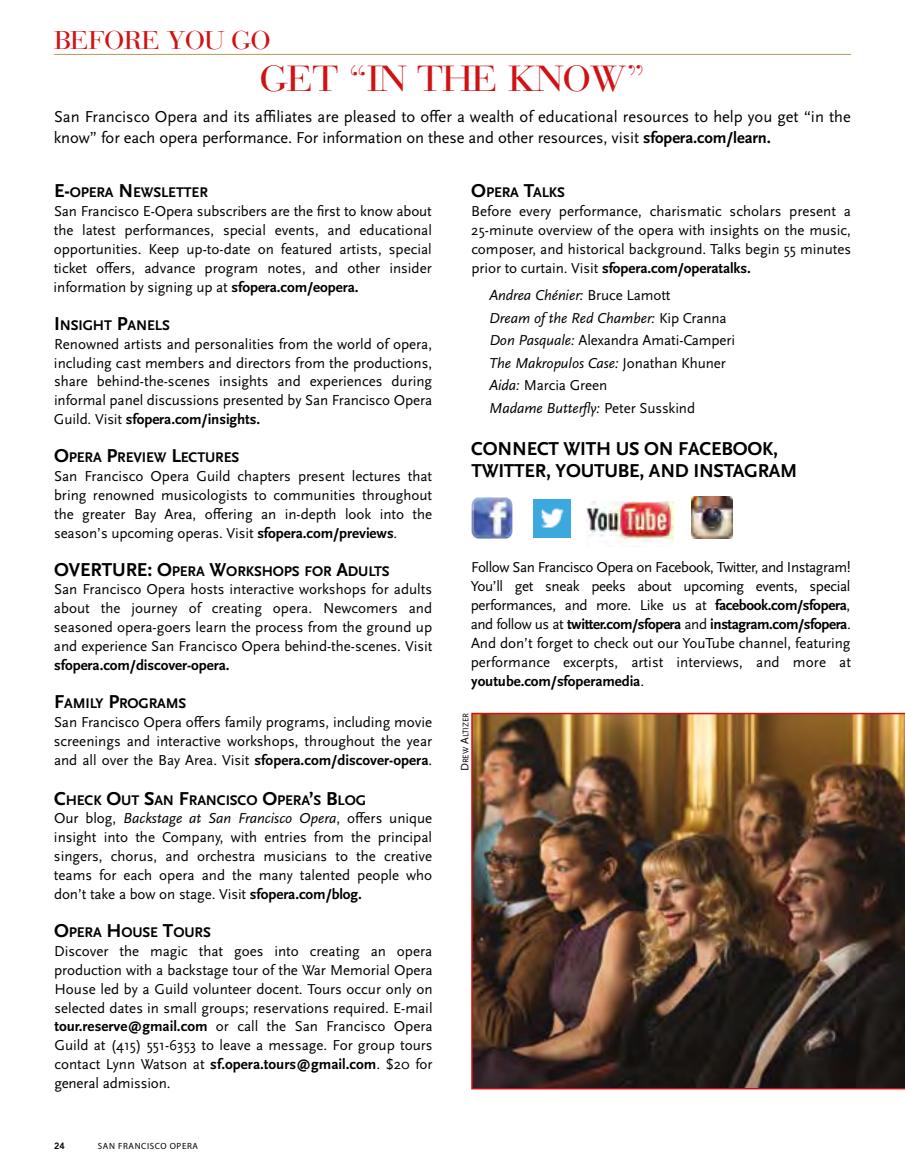
<style>
.page{position:relative;width:905px;height:1175px;background:#fff}
.page>*{position:absolute;margin:0;border:0;box-sizing:border-box;transform-origin:0 0}
.t1{font:36px "Bauer Bodoni";letter-spacing:-.035em;color:#d11214;scale:1.1 1}
.t2{font:25.5px "Bauer Bodoni";letter-spacing:-.035em;color:#d11214;scale:1.1 1}
.t3{font:700 19.5px/22.5px "Scala Sans Pro";letter-spacing:-.01em;color:#000}
.t4{font:16.5px/21px "Scala Sans Pro";color:#000}
.t5{font:15px/18.9px "Scala Sans Pro";color:#000;text-align:justify}
.t6{font:italic 15px/22.5px "Scala Sans Pro";letter-spacing:-.005em;color:#000}
.t7{font:700 15px "Scala Sans Pro";letter-spacing:-.005em;color:#000}
.t8{font:700 14.7px "Scala Sans Pro";letter-spacing:-.01em;color:#000}
.t9{font:9px "Myriad Pro";letter-spacing:.07em;color:#000}
.t10{font:800 9px "Avenir";color:#000}
.t11{font:8.4px "Scala Sans Pro";letter-spacing:-.01em;color:#000}
.s1{font-weight:700}
.s2{font-size:19.5px}
.s3{font-style:italic}
.s4{font-style:normal}
.s5{font-size:11.25px}
</style>
<div class="page">
<hr style="left:54px;top:54px;width:797px;height:1px;background:#b59952">
<img style="left:471px;top:497px;width:41px;height:42px">
<img style="left:533px;top:499px;width:38px;height:38px">
<img style="left:586px;top:501px;width:87px;height:46px">
<img style="left:471px;top:712px;width:433px;height:377px">
<img style="left:691px;top:496px;width:42px;height:42px">
<h2 class="t2" style="left:54px;top:25px;width:199px">BEFORE YOU GO</h2>
<h1 class="t1" style="left:259px;top:57px;width:352px">GET “IN THE KNOW”</h1>
<p class="t4" style="left:54px;top:106px;width:798px">San Francisco Opera and its affiliates are pleased to offer a wealth of educational resources to help you get “in the know” for each opera performance. For information on these and other resources, visit <span class="s1">sfopera.com/learn.</span></p>
<p class="t8" style="left:54px;top:184px;width:155px"><span class="s2">E-</span>OPERA <span class="s2">N</span>EWSLETTER</p>
<p class="t5" style="left:54px;top:202px;width:380px">San Francisco e-Opera subscribers are the first to know about the latest performances, special events, and educational opportunities. Keep up-to-date on featured artists, special ticket offers, advance program notes, and other insider information by signing up at <span class="s1">sfopera.com/eopera.</span></p>
<p class="t8" style="left:54px;top:316px;width:117px"><span class="s2">I</span>NSIGHT <span class="s2">P</span>ANELS</p>
<p class="t5" style="left:54px;top:334px;width:380px">renowned artists and personalities from the world of opera, including cast members and directors from the productions, share behind-the-scenes insights and experiences during informal panel discussions presented by San Francisco Opera Guild. Visit <span class="s1">sfopera.com/insights.</span></p>
<p class="t8" style="left:54px;top:448px;width:187px"><span class="s2">O</span>PERA <span class="s2">P</span>REVIEW <span class="s2">L</span>ECTURES</p>
<p class="t5" style="left:54px;top:466px;width:380px">San Francisco Opera Guild chapters present lectures that bring renowned musicologists to communities throughout the greater Bay Area, offering an in-depth look into the season’s upcoming operas. Visit <span class="s1">sfopera.com/previews</span>.</p>
<p class="t8" style="left:54px;top:562px;width:337px"><span class="s2">OVERTURE: O</span>PERA <span class="s2">W</span>ORKSHOPS FOR <span class="s2">A</span>DULTS</p>
<p class="t5" style="left:54px;top:580px;width:380px">San Francisco Opera hosts interactive workshops for adults about the journey of creating opera. Newcomers and seasoned opera-goers learn the process from the ground up and experience San Francisco Opera behind-the-scenes. Visit</p>
<p class="t7" style="left:54px;top:656px;width:177px">sfopera.com/discover-opera.</p>
<p class="t8" style="left:54px;top:694px;width:134px"><span class="s2">F</span>AMILY <span class="s2">P</span>ROGRAMS</p>
<p class="t5" style="left:54px;top:712px;width:380px">San Francisco Opera offers family programs, including movie screenings and interactive workshops, throughout the year and all over the Bay Area. Visit <span class="s1">sfopera.com/discover-opera</span>.</p>
<p class="t8" style="left:54px;top:791px;width:313px"><span class="s2">C</span>HECK <span class="s2">O</span>UT <span class="s2">S</span>AN <span class="s2">F</span>RANCISCO <span class="s2">O</span>PERA<span class="s2">’</span>S <span class="s2">B</span>LOG</p>
<p class="t5" style="left:54px;top:809px;width:380px">Our blog, <span class="s3">Backstage at San Francisco Opera</span>, offers unique insight into the Company, with entries from the principal singers, chorus, and orchestra musicians to the creative teams for each opera and the many talented people who don’t take a bow on stage. Visit <span class="s1">sfopera.com/blog.</span></p>
<p class="t8" style="left:54px;top:923px;width:158px"><span class="s2">O</span>PERA <span class="s2">H</span>OUSE <span class="s2">T</span>OURS</p>
<p class="t5" style="left:54px;top:941px;width:380px">Discover the magic that goes into creating an opera production with a backstage tour of the war Memorial Opera House led by a Guild volunteer docent. tours occur only on selected dates in small groups; reservations required. e-mail <span class="s1">tour.reserve@gmail.com</span> or call the San Francisco Opera Guild at (415) 551-6353 to leave a message. For group tours contact lynn watson at <span class="s1">sf.opera.tours@gmail.com</span>. $20 for general admission.</p>
<p class="t10" style="left:54px;top:1140px;width:12px">24</p>
<p class="t9" style="left:98px;top:1140px;width:102px">SAN FRANCISCO OPERA</p>
<p class="t8" style="left:471px;top:184px;width:95px"><span class="s2">O</span>PERA <span class="s2">T</span>ALKS</p>
<p class="t5" style="left:471px;top:202px;width:381px">Before every performance, charismatic scholars present a 25-minute overview of the opera with insights on the music, composer, and historical background. talks begin 55 minutes prior to curtain. Visit <span class="s1">sfopera.com/operatalks.</span></p>
<p class="t6" style="left:489px;top:284px;width:247px">Andrea Chénier: <span class="s4">Bruce lamott<br></span>Dream of the Red Chamber: <span class="s4">Kip Cranna<br></span>Don Pasquale: <span class="s4">Alexandra Amati-Camperi<br></span>The Makropulos Case: <span class="s4">Jonathan Khuner<br></span>Aida: <span class="s4">Marcia Green<br></span>Madame Butterfly: <span class="s4">Peter Susskind</span></p>
<h3 class="t3" style="left:471px;top:437px;width:328px">CONNECT WITH US ON FACEBOOK,<br>TWITTER, YOUTUBE, AND INSTAGRAM</h3>
<p class="t5" style="left:470px;top:558px;width:382px">Follow San Francisco Opera on Facebook, twitter, and instagram!<br>You’ll get sneak peeks about upcoming events, special performances, and more. like us at <span class="s1">facebook.com/sfopera</span>, and follow us at <span class="s1">twitter.com/sfopera</span> and <span class="s1">instagram.com/sfopera</span>.<br>And don’t forget to check out our Youtube channel, featuring performance excerpts, artist interviews, and more at <span class="s1">youtube.com/sfoperamedia</span>.</p>
<p class="t11" style="left:460px;top:771px;width:60px;rotate:-90deg"><span class="s5">D</span>rew <span class="s5">A</span>ltizer</p>
</div>
